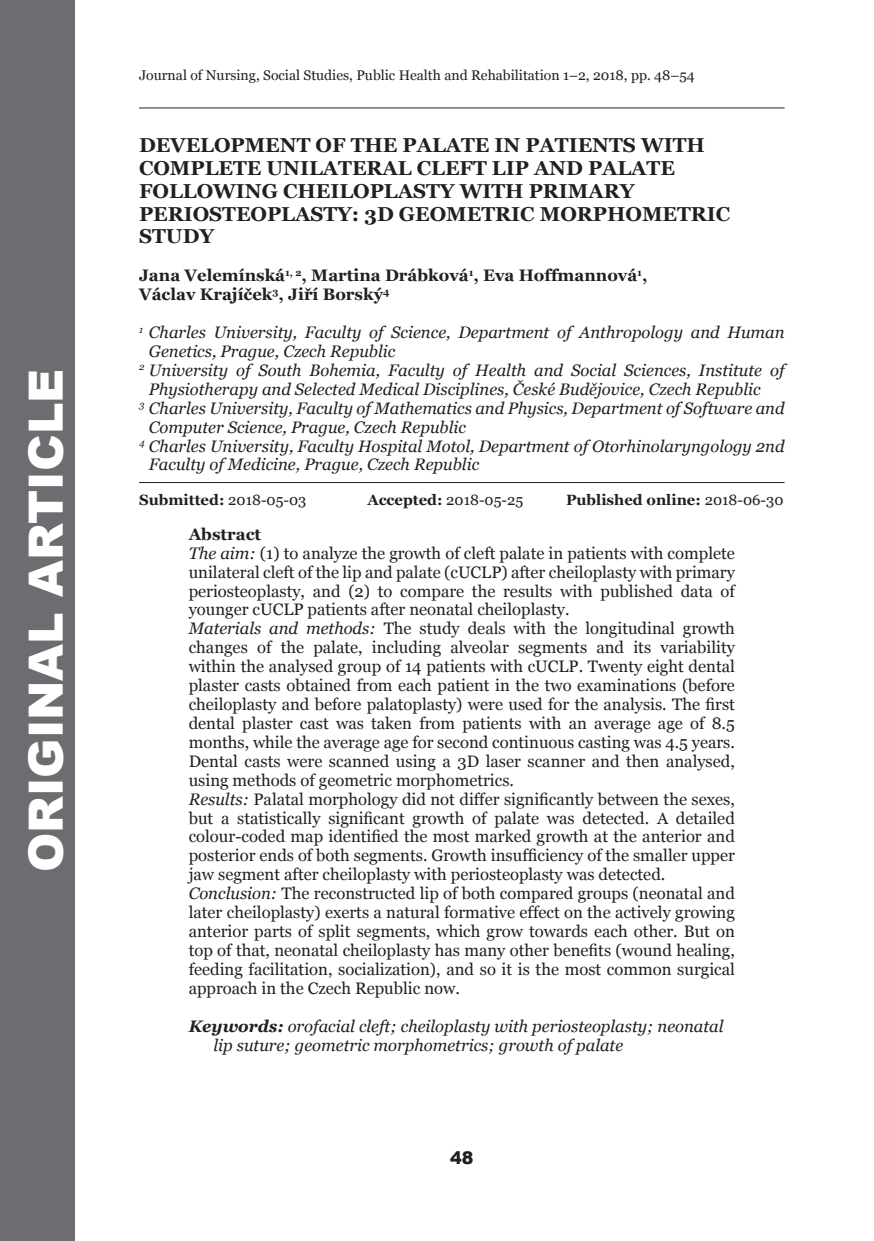
<style>
.page{position:relative;width:874px;height:1241px;background:#fff}
.page>*{position:absolute;margin:0;border:0;box-sizing:border-box;transform-origin:0 0}
.t1{font:900 47.25px "Arial";color:#fff}
.t2{font:700 20.12px/22.8px "Georgia";color:#231f20}
.t3{font:900 17.5px "Arial";color:#231f20}
.t4{font:16.62px/18.9px "Georgia";color:#231f20}
.t5{font:italic 16.62px/18.9px "Georgia";color:#231f20}
.t6{font:700 16.62px/18.9px "Georgia";color:#231f20}
.t7{font:700 14.88px "Georgia";color:#231f20}
.t8{font:14.88px "Georgia";color:#231f20}
.t9{font:14px "Georgia";color:#231f20}
.s1{font-weight:400}
.s2{font-weight:700}
.s3{font-style:italic}
</style>
<div class="page">
<hr style="left:139px;top:107px;width:645px;height:1px;background:#231f20">
<hr style="left:139px;top:482px;width:645px;height:1px;background:#231f20">
<div style="left:0;top:0;width:74px;height:1240px;background:#6c6d70"></div>
<h1 class="t1" style="left:12px;top:872px;width:505px;rotate:-90deg">ORIGINAL ARTICLE</h1>
<p class="t9" style="left:139px;top:67px;width:557px">Journal of Nursing, Social Studies, Public Health and Rehabilitation 1–2, 2018, pp. 48–54</p>
<p class="t2" style="left:139px;top:134px;width:592px">DEVELOPMENT OF THE PALATE IN PATIENTS WITH COMPLETE UNILATERAL CLEFT LIP AND PALATE FOLLOWING CHEILOPLASTY WITH PRIMARY PERIOSTEOPLASTY: 3D GEOMETRIC MORPHOMETRIC STUDY</p>
<p class="t6" style="left:139px;top:266px;width:509px">JANA VELEMÍNSKÁ<sup>1,</sup> <sup>2</sup>, MARTINA DRÁBKOVÁ<sup>1</sup>, EVA HOFFMANNOVÁ<sup>1</sup>,<br>VÁCLAV KRAJÍČEK<sup>3</sup>, JIŘÍ BORSKÝ<sup>4</sup></p>
<p class="t5" style="left:139px;top:323px;width:646px"><sup>1</sup> Charles University, Faculty of Science, Department of Anthropology and Human</p>
<p class="t5" style="left:149px;top:342px;width:248px">Genetics, Prague, Czech Republic</p>
<p class="t5" style="left:139px;top:361px;width:646px"><sup>2</sup> University of South Bohemia, Faculty of Health and Social Sciences, Institute of</p>
<p class="t5" style="left:149px;top:380px;width:613px">Physiotherapy and Selected Medical Disciplines, České Budějovice, Czech Republic</p>
<p class="t5" style="left:139px;top:398px;width:646px"><sup>3</sup> Charles University, Faculty of Mathematics and Physics, Department of Software and</p>
<p class="t5" style="left:149px;top:417px;width:318px">Computer Science, Prague, Czech Republic</p>
<p class="t5" style="left:139px;top:436px;width:646px"><sup>4</sup> Charles University, Faculty Hospital Motol, Department of Otorhinolaryngology 2nd</p>
<p class="t5" style="left:149px;top:455px;width:331px">Faculty of Medicine, Prague, Czech Republic</p>
<p class="t7" style="left:139px;top:490px;width:205px">SUBMITTED: <span class="s1">2018-05-03</span> A</p>
<p class="t8" style="left:378px;top:491px;width:172px"><span class="s2">CCEPTED:</span> 2018-05-25 <span class="s2">P</span></p>
<p class="t7" style="left:576px;top:490px;width:208px">UBLISHED ONLINE: <span class="s1">2018-06-30</span></p>
<p class="t4" style="left:189px;top:525px;width:547px"><span class="s2">ABSTRACT<br></span><span class="s3">The aim:</span> (1) to analyze the growth of cleft palate in patients with complete unilateral cleft of the lip and palate (cUCLP) after cheiloplasty with primary periosteoplasty, and (2) to compare the results with published data of younger cUCLP patients after neonatal cheiloplasty.<br><span class="s3">Materials and methods:</span> The study deals with the longitudinal growth changes of the palate, including alveolar segments and its variability within the analysed group of 14 patients with cUCLP. Twenty eight dental plaster casts obtained from each patient in the two examinations (before cheiloplasty and before palatoplasty) were used for the analysis. The first dental plaster cast was taken from patients with an average age of 8.5 months, while the average age for second continuous casting was 4.5 years.<br>Dental casts were scanned using a 3D laser scanner and then analysed, using methods of geometric morphometrics.<br><span class="s3">Results:</span> Palatal morphology did not differ significantly between the sexes, but a statistically significant growth of palate was detected. A detailed colour-coded map identified the most marked growth at the anterior and posterior ends of both segments. Growth insufficiency of the smaller upper jaw segment after cheiloplasty with periosteoplasty was detected.<br><span class="s3">Conclusion:</span> The reconstructed lip of both compared groups (neonatal and later cheiloplasty) exerts a natural formative effect on the actively growing anterior parts of split segments, which grow towards each other. But on top of that, neonatal cheiloplasty has many other benefits (wound healing, feeding facilitation, socialization), and so it is the most common surgical approach in the Czech Republic now.</p>
<p class="t5" style="left:213px;top:1016px;width:511px;text-indent:-25px"><span class="s2">Keywords:</span> orofacial cleft; cheiloplasty with periosteoplasty; neonatal lip suture; geometric morphometrics; growth of palate</p>
<p class="t3" style="left:450px;top:1144px;width:25px">48</p>
</div>
